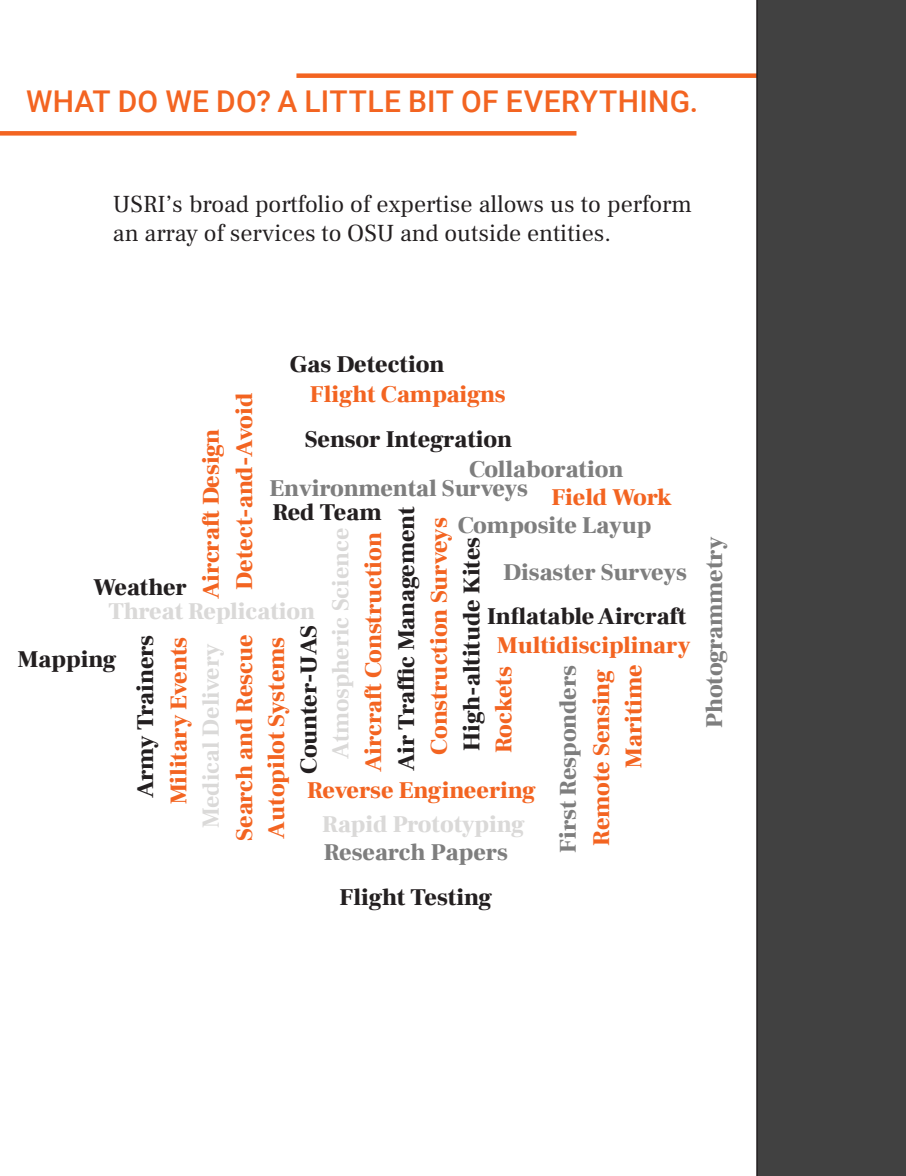
<style>
.page{position:relative;width:906px;height:1176px;background:#fff}
.page>*{position:absolute;margin:0;border:0;box-sizing:border-box;transform-origin:0 0}
.t1{font:500 30px "Roboto";letter-spacing:.01em;color:#f36421}
.t2{font:900 24px "Frank Ruhl Libre";color:#f36421}
.t3{font:900 24px "Frank Ruhl Libre";color:#231f20}
.t4{font:900 24px "Frank Ruhl Libre";color:#7e7e7e}
.t5{font:24px/28.8px "Frank Ruhl Libre";color:#231f20}
.t6{font:900 24px "Frank Ruhl Libre";color:#dad9d8}
.t7{font:700 24px "Frank Ruhl Libre";color:#dad9d8}
</style>
<div class="page">
<div style="left:0;top:131px;width:576px;height:5px;background:#f36421"></div>
<div style="left:296px;top:73px;width:610px;height:5px;background:#f36421"></div>
<div style="left:756px;top:0;width:150px;height:1176px;background:#414141"></div>
<p class="t1" style="left:26px;top:81px;width:673px">WHAT DO WE DO? A LITTLE BIT OF EVERYTHING.</p>
<p class="t5" style="left:113px;top:189px;width:580px">USRI’s broad portfolio of expertise allows us to perform an array of services to OSU and outside entities.</p>
<p class="t3" style="left:290px;top:349px;width:156px">Gas Detection</p>
<p class="t2" style="left:310px;top:379px;width:197px">Flight Campaigns</p>
<p class="t2" style="left:230px;top:589px;width:198px;rotate:-90deg">Detect-and-Avoid</p>
<p class="t2" style="left:196px;top:599px;width:172px;rotate:-90deg">Aircraft Design</p>
<p class="t3" style="left:305px;top:424px;width:209px">Sensor Integration</p>
<p class="t4" style="left:469px;top:454px;width:156px">Collaboration</p>
<p class="t4" style="left:269px;top:474px;width:260px">Environmental Surveys</p>
<p class="t2" style="left:551px;top:483px;width:122px">Field Work</p>
<p class="t3" style="left:272px;top:498px;width:111px">Red Team</p>
<p class="t3" style="left:392px;top:771px;width:267px;rotate:-90deg">Air Traffic Management</p>
<p class="t4" style="left:458px;top:511px;width:195px">Composite Layup</p>
<p class="t2" style="left:424px;top:754px;width:239px;rotate:-90deg">Construction Surveys</p>
<p class="t7" style="left:326px;top:759px;width:232px;rotate:-90deg">Atmospheric Science</p>
<p class="t2" style="left:359px;top:772px;width:241px;rotate:-90deg">Aircraft Construction</p>
<p class="t3" style="left:457px;top:751px;width:215px;rotate:-90deg">High-altitude Kites</p>
<p class="t4" style="left:503px;top:557px;width:185px">Disaster Surveys</p>
<p class="t3" style="left:94px;top:573px;width:95px">Weather</p>
<p class="t6" style="left:108px;top:597px;width:208px">Threat Replication</p>
<p class="t7" style="left:196px;top:828px;width:186px;rotate:-90deg">Medical Delivery</p>
<p class="t3" style="left:487px;top:601px;width:201px">Inflatable Aircraft</p>
<p class="t2" style="left:497px;top:631px;width:195px">Multidisciplinary</p>
<p class="t3" style="left:131px;top:798px;width:165px;rotate:-90deg">Army Trainers</p>
<p class="t3" style="left:294px;top:774px;width:150px;rotate:-90deg">Counter-UAS</p>
<p class="t2" style="left:164px;top:804px;width:169px;rotate:-90deg">Military Events</p>
<p class="t2" style="left:230px;top:840px;width:208px;rotate:-90deg">Search and Rescue</p>
<p class="t2" style="left:262px;top:838px;width:203px;rotate:-90deg">Autopilot Systems</p>
<p class="t3" style="left:18px;top:645px;width:100px">Mapping</p>
<p class="t2" style="left:619px;top:768px;width:105px;rotate:-90deg">Maritime</p>
<p class="t4" style="left:553px;top:852px;width:189px;rotate:-90deg">First Responders</p>
<p class="t2" style="left:489px;top:753px;width:88px;rotate:-90deg">Rockets</p>
<p class="t2" style="left:587px;top:845px;width:177px;rotate:-90deg">Remote Sensing</p>
<p class="t2" style="left:307px;top:775px;width:230px">Reverse Engineering</p>
<p class="t6" style="left:322px;top:809px;width:204px">Rapid Prototyping</p>
<p class="t4" style="left:324px;top:837px;width:185px">Research Papers</p>
<p class="t3" style="left:340px;top:882px;width:154px">Flight Testing</p>
<p class="t4" style="left:699px;top:728px;width:193px;rotate:-90deg">Photogrammetry</p>
</div>
